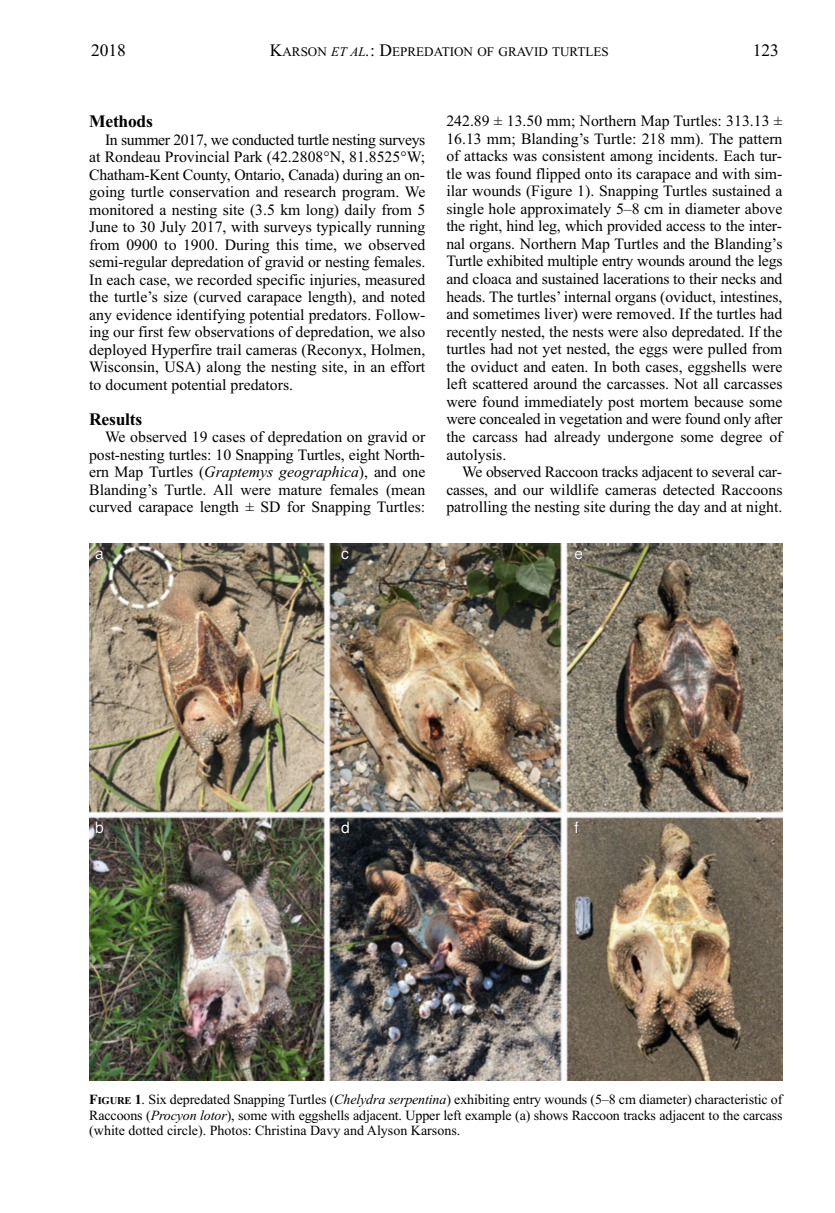
<style>
.page{position:relative;width:835px;height:1213px;background:#fff}
.page>*{position:absolute;margin:0;border:0;box-sizing:border-box;transform-origin:0 0}
.t1{font:700 17.5px "Times New Roman";letter-spacing:-.015em;color:#000}
.t2{font:17.5px "Times New Roman";color:#000}
.t3{font:15.75px/17.5px "Times New Roman";color:#000;text-align:justify}
.t4{font:15.75px "Helvetica";color:#fff}
.t5{font:14px/15.8px "Times New Roman";color:#000;text-align:justify}
.t6{font:13.12px "Times New Roman";color:#000}
.s1{font-size:17.5px}
.s2{font-style:italic}
.s3{font-style:italic;font-size:17.5px}
.s4{font-weight:700}
.s5{font-weight:700;font-size:10.5px}
</style>
<div class="page">
<img style="left:89px;top:543px;width:693px;height:537px">
<p class="t2" style="left:91px;top:40px;width:36px">2018</p>
<p class="t6" style="left:270px;top:44px;width:341px"><span class="s1">K</span>ARSON <span class="s2">ET AL</span><span class="s3">.</span><span class="s1">: D</span>EPREDATION OF GRAVID TURTLES</p>
<p class="t2" style="left:752px;top:40px;width:28px">123</p>
<p class="t1" style="left:89px;top:111px;width:65px">Methods</p>
<p class="t3" style="left:89px;top:130px;width:338px;text-indent:16px">In summer 2017, we conducted turtle nesting surveys at Rondeau Provincial Park (42.2808°N, 81.8525°W; Chatham-Kent County, Ontario, Canada) during an on&shy;going turtle conservation and research program. We monitored a nesting site (3.5 km long) daily from 5<br>June to 30 July 2017, with surveys typically running from 0900 to 1900. During this time, we observed semi-regular depredation of gravid or nesting females.<br>In each case, we recorded specific injuries, measured the turtle’s size (curved carapace length), and noted any evidence identifying potential predators. Follow&shy;ing our first few observations of depredation, we also deployed Hyperfire trail cameras (Reconyx, Holmen, Wisconsin, USA) along the nesting site, in an effort to document potential predators.</p>
<p class="t1" style="left:89px;top:408px;width:54px">Results</p>
<p class="t3" style="left:89px;top:428px;width:338px;text-indent:16px">We observed 19 cases of depredation on gravid or post-nesting turtles: 10 Snapping Turtles, eight North&shy;ern Map Turtles (<span class="s2">Graptemys geographica</span>), and one Blanding’s Turtle. All were mature females (mean curved carapace length ± SD for Snapping Turtles:</p>
<p class="t3" style="left:446px;top:112px;width:338px">242.89 ± 13.50 mm; Northern Map Turtles: 313.13 ± 16.13 mm; Blanding’s Turtle: 218 mm). The pattern of attacks was consistent among incidents. Each tur&shy;tle was found flipped onto its carapace and with sim&shy;ilar wounds (Figure 1). Snapping Turtles sustained a single hole approximately 5–8 cm in diameter above the right, hind leg, which provided access to the inter&shy;nal organs. Northern Map Turtles and the Blanding’s Turtle exhibited multiple entry wounds around the legs and cloaca and sustained lacerations to their necks and heads. The turtles’ internal organs (oviduct, intestines, and sometimes liver) were removed. If the turtles had recently nested, the nests were also depredated. If the turtles had not yet nested, the eggs were pulled from the oviduct and eaten. In both cases, eggshells were left scattered around the carcasses. Not all carcasses were found immediately post mortem because some were concealed in vegetation and were found only after the carcass had already undergone some degree of autolysis.</p>
<p class="t3" style="left:446px;top:463px;width:337px;text-indent:16px">We observed Raccoon tracks adjacent to several car&shy;casses, and our wildlife cameras detected Raccoons patrolling the nesting site during the day and at night.</p>
<p class="t4" style="left:95px;top:544px;width:10px">a</p>
<p class="t4" style="left:341px;top:544px;width:9px">c</p>
<p class="t4" style="left:574px;top:544px;width:10px">e</p>
<p class="t4" style="left:95px;top:818px;width:10px">b</p>
<p class="t4" style="left:341px;top:818px;width:10px">d</p>
<p class="t4" style="left:574px;top:818px;width:6px">f</p>
<p class="t5" style="left:89px;top:1091px;width:695px"><span class="s4">F</span><span class="s5">IGURE</span> <span class="s4">1</span>. Six depredated Snapping Turtles (<span class="s2">Chelydra serpentina</span>) exhibiting entry wounds (5–8 cm diameter) characteristic of Raccoons (<span class="s2">Procyon lotor</span>), some with eggshells adjacent. Upper left example (a) shows Raccoon tracks adjacent to the carcass (white dotted circle). Photos: Christina Davy and Alyson Karsons.</p>
</div>
